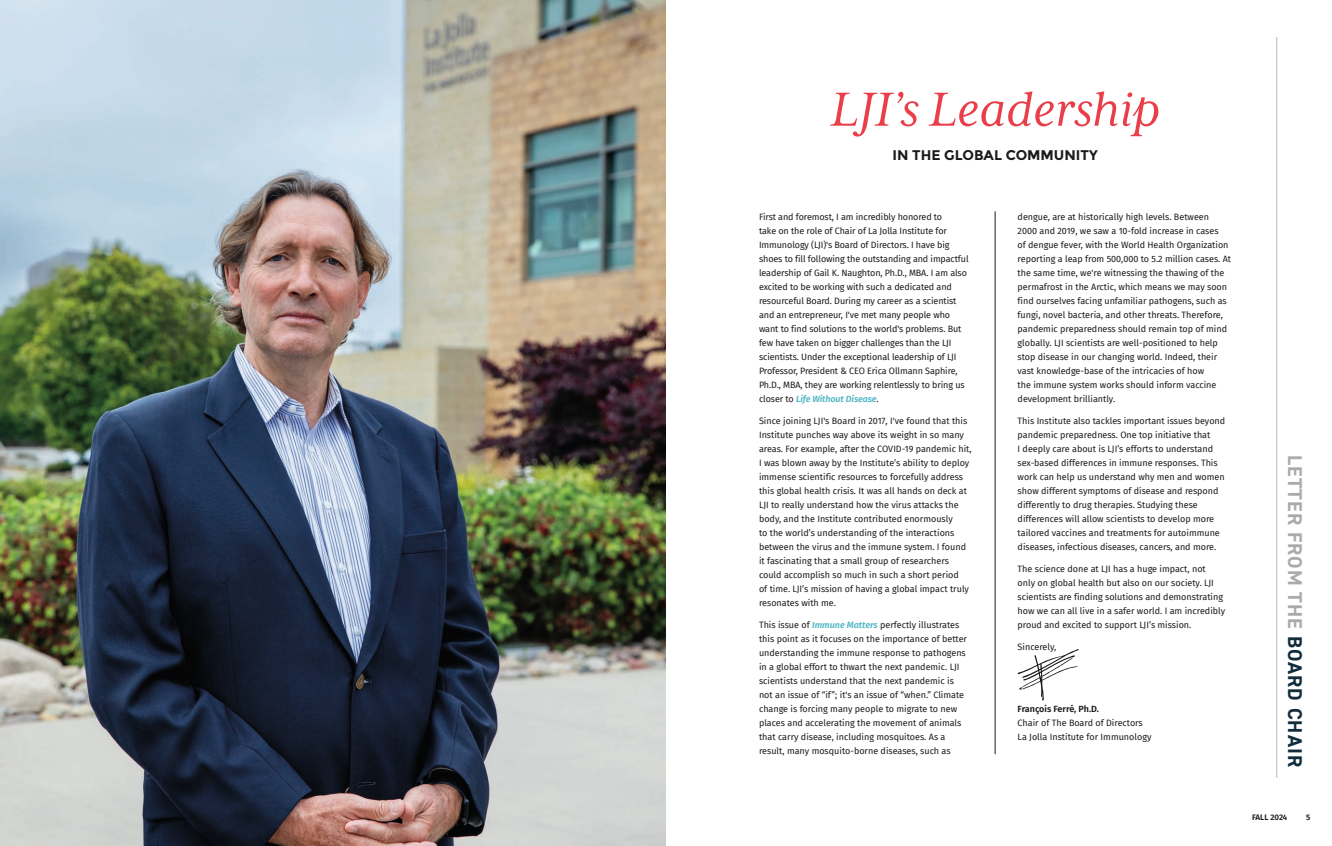
<style>
.page{position:relative;width:1332px;height:846px;background:#fff}
.page>*{position:absolute;margin:0;border:0;box-sizing:border-box;transform-origin:0 0}
.H1_-_Span_Columns{font:italic 55px "Mrs Eaves XL Serif OT";color:#ea3f4a}
.t1{font:700 20px "DIN2014";letter-spacing:.05em;color:#a9abab}
.H1_-_Span_Columns-2{font:700 14px "Montserrat";color:#1c1b1a}
.Body_Copy{font:9px/14px "Fira Sans";color:#1c1b1a}
.t2{font:600 8px "Fira Sans";letter-spacing:-.005em;color:#1c1b1a}
.s1{font-weight:600;font-style:italic;color:#53b7c6}
.s2{font-weight:600}
.s3{color:#112d3c}
</style>
<div class="page">
<hr style="left:1277px;top:37px;width:1px;height:741px;background:#b5b7b7">
<img style="left:0;top:0;width:666px;height:846px">
<svg style="left:1018px;top:649px;width:61px;height:51px"></svg>
<hr style="left:995px;top:211px;width:1px;height:543px;background:#1c1b1a">
<p class="H1_-_Span_Columns" style="left:830px;top:80px;width:331px">LJI’s Leadership</p>
<p class="H1_-_Span_Columns-2" style="left:893px;top:146px;width:207px">IN THE GLOBAL COMMUNITY</p>
<p class="Body_Copy" style="left:759px;top:209px;width:211px">First and foremost, I am incredibly honored to<br>take on the role of Chair of La Jolla Institute for Immunology (LJI)'s Board of Directors. I have big shoes to fill following the outstanding and impactful leadership of Gail K. Naughton, Ph.D., MBA. I am also excited to be working with such a dedicated and resourceful Board. During my career as a scientist and an entrepreneur, I've met many people who want to find solutions to the world's problems. But few have taken on bigger challenges than the LJI scientists. Under the exceptional leadership of LJI Professor, President &amp; CEO Erica Ollmann Saphire, Ph.D., MBA, they are working relentlessly to bring us closer to <span class="s1">Life Without Disease</span>.</p>
<p class="Body_Copy" style="left:759px;top:413px;width:214px">Since joining LJI's Board in 2017, I've found that this Institute punches way above its weight in so many areas. For example, after the COVID-19 pandemic hit, I was blown away by the Institute’s ability to deploy immense scientific resources to forcefully address this global health crisis. It was all hands on deck at LJI to really understand how the virus attacks the body, and the Institute contributed enormously<br>to the world’s understanding of the interactions between the virus and the immune system. I found it fascinating that a small group of researchers could accomplish so much in such a short period<br>of time. LJI’s mission of having a global impact truly resonates with me.</p>
<p class="Body_Copy" style="left:759px;top:617px;width:210px">This issue of <span class="s1">Immune Matters</span> perfectly illustrates this point as it focuses on the importance of better understanding the immune response to pathogens in a global effort to thwart the next pandemic. LJI scientists understand that the next pandemic is not an issue of “if”; it's an issue of “when.” Climate change is forcing many people to migrate to new places and accelerating the movement of animals that carry disease, including mosquitoes. As a result, many mosquito-borne diseases, such as</p>
<p class="Body_Copy" style="left:1018px;top:209px;width:215px">dengue, are at historically high levels. Between<br>2000 and 2019, we saw a 10-fold increase in cases<br>of dengue fever, with the World Health Organization reporting a leap from 500,000 to 5.2 million cases. At the same time, we're witnessing the thawing of the permafrost in the Arctic, which means we may soon find ourselves facing unfamiliar pathogens, such as fungi, novel bacteria, and other threats. Therefore, pandemic preparedness should remain top of mind globally. LJI scientists are well-positioned to help stop disease in our changing world. Indeed, their vast knowledge-base of the intricacies of how<br>the immune system works should inform vaccine development brilliantly.</p>
<p class="Body_Copy" style="left:1018px;top:414px;width:209px">This Institute also tackles important issues beyond pandemic preparedness. One top initiative that<br>I deeply care about is LJI’s efforts to understand sex-based differences in immune responses. This work can help us understand why men and women show different symptoms of disease and respond differently to drug therapies. Studying these differences will allow scientists to develop more tailored vaccines and treatments for autoimmune diseases, infectious diseases, cancers, and more.</p>
<p class="Body_Copy" style="left:1018px;top:562px;width:209px">The science done at LJI has a huge impact, not only on global health but also on our society. LJI scientists are finding solutions and demonstrating how we can all live in a safer world. I am incredibly proud and excited to support LJI’s mission.</p>
<p class="Body_Copy" style="left:1018px;top:640px;width:40px">Sincerely,</p>
<p class="Body_Copy" style="left:1018px;top:701px;width:135px"><span class="s2">François Ferré, Ph.D.<br></span>Chair of The Board of Directors<br>La Jolla Institute for Immunology</p>
<p class="t1" style="left:1308px;top:455px;width:314px;rotate:90deg">LETTER FROM THE <span class="s3">BOARD CHAIR</span></p>
<p class="t2" style="left:1252px;top:811px;width:37px">FALL 2024</p>
<p class="t2" style="left:1306px;top:811px;width:6px">5</p>
</div>
